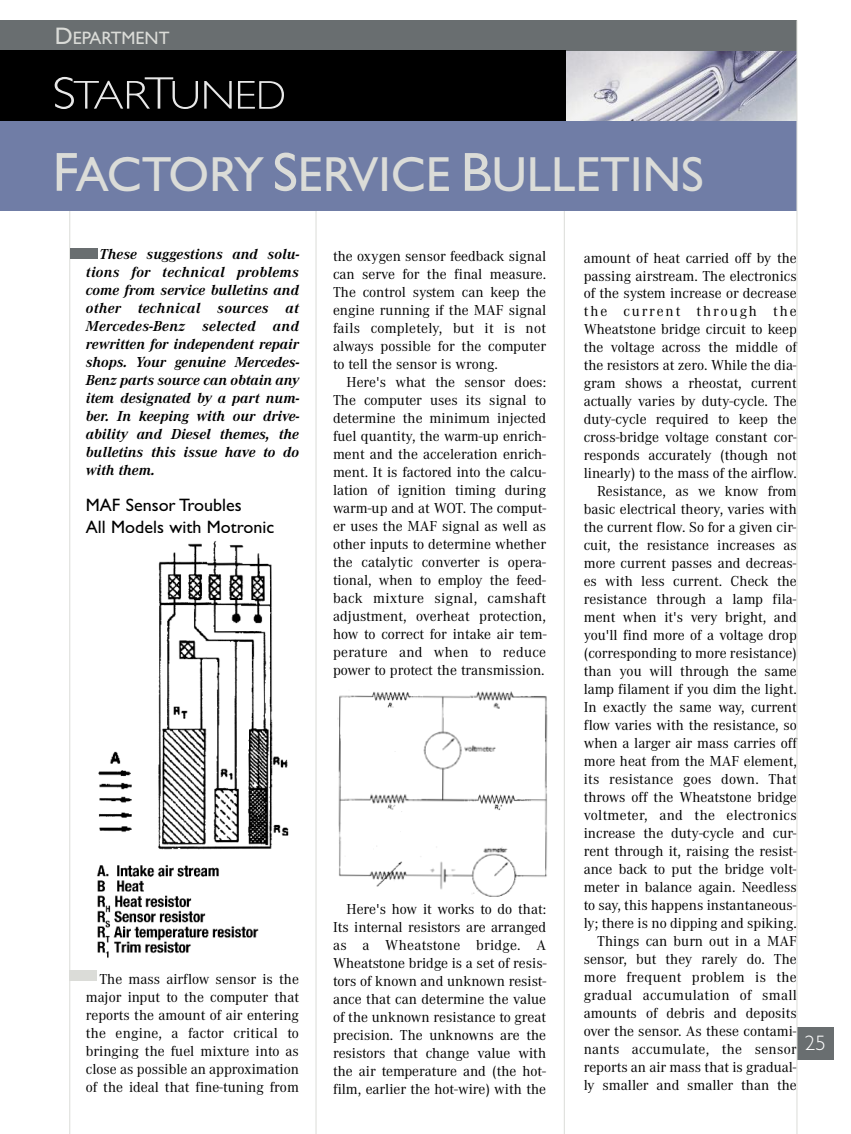
<style>
.page{position:relative;width:851px;height:1134px;background:#fff}
.page>*{position:absolute;margin:0;border:0;box-sizing:border-box;transform-origin:0 0}
.t1{font:49.5px "Gill Sans";color:#dbdcd8}
.t2{font:300 21px "Gill Sans";color:#fff}
.t3{font:18px/21.6px "Gill Sans";color:#000}
.t4{font:18px "Gill Sans";color:#dbdcd8}
.t5{font:15px/18px "Corporate A";color:#000;text-align:justify}
.t6{font:italic 700 15px/18px "Corporate A";color:#000;text-align:justify}
.s1{font-size:24px}
.s2{font-size:55.35px}
</style>
<div class="page">
<hr style="left:315px;top:69px;width:1px;height:1065px;background:#dbdcd8">
<hr style="left:69px;top:69px;width:1px;height:1065px;background:#dbdcd8">
<hr style="left:564px;top:69px;width:1px;height:1065px;background:#dbdcd8">
<div style="left:796px;top:1028px;width:37px;height:32px;background:#696e70"></div>
<img style="left:566px;top:50px;width:230px;height:71px">
<div style="left:0;top:20px;width:796px;height:30px;background:#696e70"></div>
<div style="left:0;top:50px;width:566px;height:75px;background:#000"></div>
<svg style="left:55px;top:77px;width:143px;height:32px"></svg>
<svg style="left:204px;top:81px;width:28px;height:28px"></svg>
<svg style="left:238px;top:81px;width:46px;height:28px"></svg>
<div style="left:0;top:121px;width:796px;height:90px;background:#707da6"></div>
<div style="left:70px;top:248px;width:28px;height:11px;background:#696e70"></div>
<hr style="left:796px;top:20px;width:1px;height:1114px;background:#dbdcd8">
<img style="left:97px;top:541px;width:192px;height:417px">
<img style="left:337px;top:691px;width:211px;height:206px">
<div style="left:69px;top:970px;width:28px;height:11px;background:#dbdcd8"></div>
<p class="t4" style="left:55px;top:27px;width:116px"><span class="s1">D</span>EPARTMENT</p>
<h1 class="t1" style="left:52px;top:145px;width:652px"><span class="s2">F</span>ACTORY <span class="s2">S</span>ERVICE <span class="s2">B</span>ULLETINS</h1>
<p class="t6" style="left:86px;top:245px;width:215px;text-indent:13px">These suggestions and solu&shy;tions for technical problems come from service bulletins and other technical sources at Mercedes-Benz selected and rewritten for independent repair shops. Your genuine Mercedes-Benz parts source can obtain any item designated by a part num&shy;ber. In keeping with our drive&shy;ability and Diesel themes, the bulletins this issue have to do with them.</p>
<p class="t3" style="left:86px;top:494px;width:190px">MAF Sensor Troubles<br>All Models with Motronic</p>
<p class="t5" style="left:333px;top:247px;width:215px">the oxygen sensor feedback signal can serve for the final measure.<br>The control system can keep the engine running if the MAF signal fails completely, but it is not always possible for the computer to tell the sensor is wrong.</p>
<p class="t5" style="left:333px;top:373px;width:215px;text-indent:14px">Here's what the sensor does:<br>The computer uses its signal to determine the minimum injected fuel quantity, the warm-up enrich&shy;ment and the acceleration enrich&shy;ment. It is factored into the calcu&shy;lation of ignition timing during warm-up and at WOT. The comput&shy;er uses the MAF signal as well as other inputs to determine whether the catalytic converter is opera&shy;tional, when to employ the feed&shy;back mixture signal, camshaft adjustment, overheat protection, how to correct for intake air tem&shy;perature and when to reduce power to protect the transmission.</p>
<p class="t5" style="left:86px;top:969px;width:215px;text-indent:14px">The mass airflow sensor is the major input to the computer that reports the amount of air entering the engine, a factor critical to bringing the fuel mixture into as close as possible an approximation of the ideal that fine-tuning from</p>
<p class="t5" style="left:333px;top:899px;width:215px;text-indent:14px">Here's how it works to do that:<br>Its internal resistors are arranged as a Wheatstone bridge. A Wheatstone bridge is a set of resis&shy;tors of known and unknown resist&shy;ance that can determine the value of the unknown resistance to great precision. The unknowns are the resistors that change value with the air temperature and (the hot&shy;film, earlier the hot-wire) with the</p>
<p class="t5" style="left:583px;top:248px;width:215px;text-align:right">amount of heat carried off by the passing airstream. The electronics of the system increase or decrease the current through the<br>Wheatstone bridge circuit to keep the voltage across the middle of the resistors at zero. While the dia&shy;gram shows a rheostat, current actually varies by duty-cycle. The duty-cycle required to keep the cross-bridge voltage constant cor&shy;responds accurately (though not linearly) to the mass of the airflow.<br>Resistance, as we know from basic electrical theory, varies with the current flow. So for a given cir&shy;cuit, the resistance increases as more current passes and decreas&shy;es with less current. Check the resistance through a lamp fila&shy;ment when it's very bright, and you'll find more of a voltage drop (corresponding to more resistance) than you will through the same lamp filament if you dim the light.<br>In exactly the same way, current flow varies with the resistance, so when a larger air mass carries off more heat from the MAF element, its resistance goes down. That throws off the Wheatstone bridge voltmeter, and the electronics increase the duty-cycle and cur&shy;rent through it, raising the resist&shy;ance back to put the bridge volt&shy;meter in balance again. Needless to say, this happens instantaneous&shy;ly; there is no dipping and spiking.<br>Things can burn out in a MAF sensor, but they rarely do. The more frequent problem is the gradual accumulation of small amounts of debris and deposits over the sensor. As these contami&shy;nants accumulate, the sensor reports an air mass that is gradual&shy;ly smaller and smaller than the</p>
<h2 class="t2" style="left:804px;top:1030px;width:22px">25</h2>
</div>
